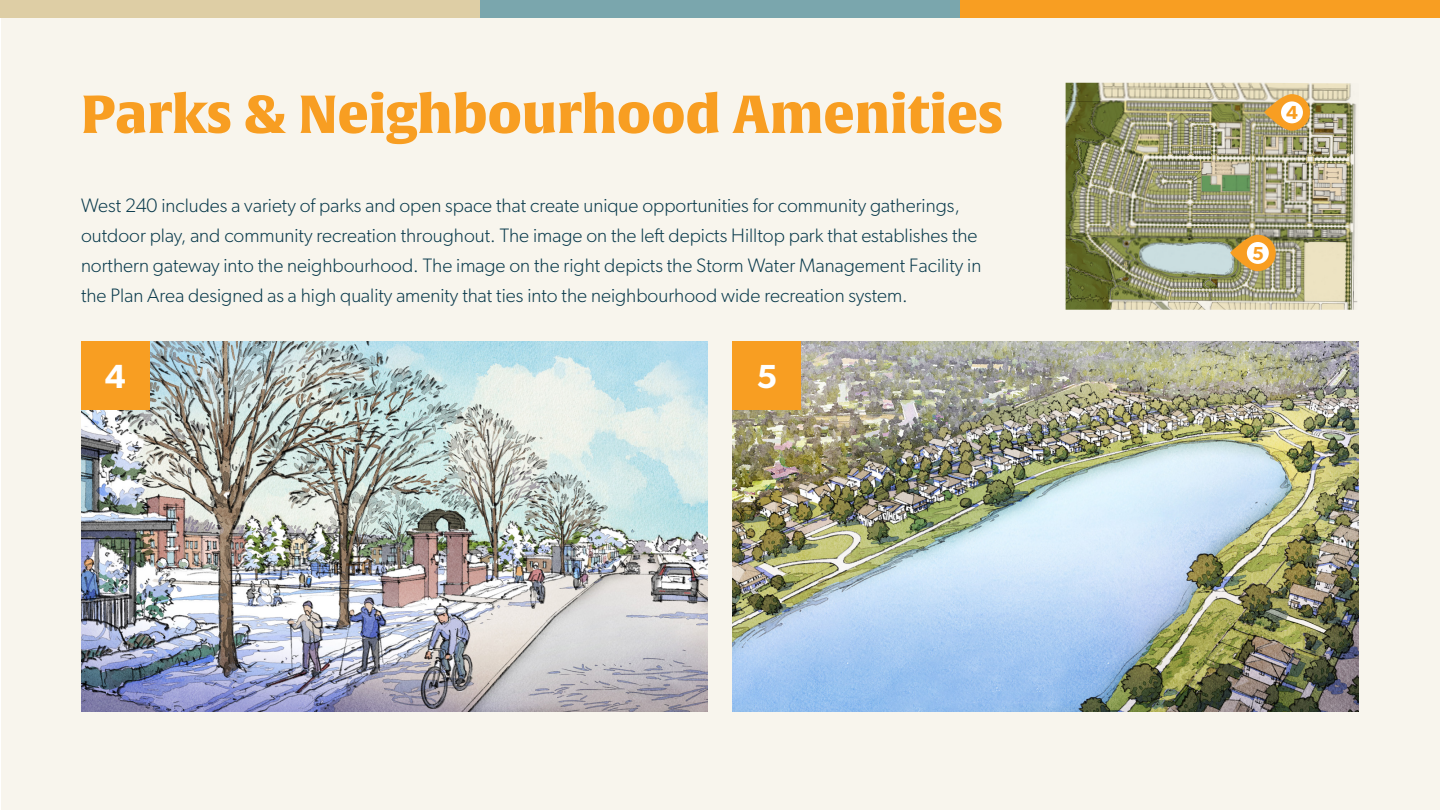
<style>
.page{position:relative;width:1440px;height:810px;background:#fff}
.page>*{position:absolute;margin:0;border:0;box-sizing:border-box;transform-origin:0 0}
._1__Slide_Title{font:900 52.5px "Alverata W01";color:#f89e22}
.t1{font:600 33.45px "Gibson";color:#fff}
.t2{font:300 19.5px/30px "Gibson";color:#093a4c}
.t3{font:600 18.9px "Gibson";color:#f89e22}
</style>
<div class="page">
<div style="left:1px;top:0;width:1439px;height:810px;background:#f8f5ed"></div>
<div style="left:480px;top:0;width:480px;height:18px;background:#7aa6ad"></div>
<div style="left:1px;top:0;width:479px;height:18px;background:#decea5"></div>
<div style="left:960px;top:0;width:479px;height:18px;background:#f89e22"></div>
<img style="left:81px;top:341px;width:626px;height:371px">
<img style="left:733px;top:341px;width:626px;height:371px">
<div style="left:81px;top:341px;width:68px;height:69px;background:#f89e22"></div>
<div style="left:733px;top:341px;width:68px;height:69px;background:#f89e22"></div>
<img style="left:1066px;top:83px;width:292px;height:227px">
<svg style="left:1230px;top:235px;width:46px;height:36px"></svg>
<svg style="left:1264px;top:94px;width:46px;height:37px"></svg>
<p class="_1__Slide_Title" style="left:81px;top:83px;width:924px">Parks &amp; Neighbourhood Amenities</p>
<p class="t2" style="left:81px;top:190px;width:902px">West 240 includes a variety of parks and open space that create unique opportunities for community gatherings, outdoor play, and community recreation throughout. The image on the left depicts Hilltop park that establishes the northern gateway into the neighbourhood. The image on the right depicts the Storm Water Management Facility in the Plan Area designed as a high quality amenity that ties into the neighbourhood wide recreation system.</p>
<p class="t1" style="left:105px;top:356px;width:22px">4</p>
<p class="t1" style="left:756px;top:356px;width:22px">5</p>
<p class="t3" style="left:1286px;top:102px;width:13px">4</p>
<p class="t3" style="left:1252px;top:242px;width:13px">5</p>
</div>
